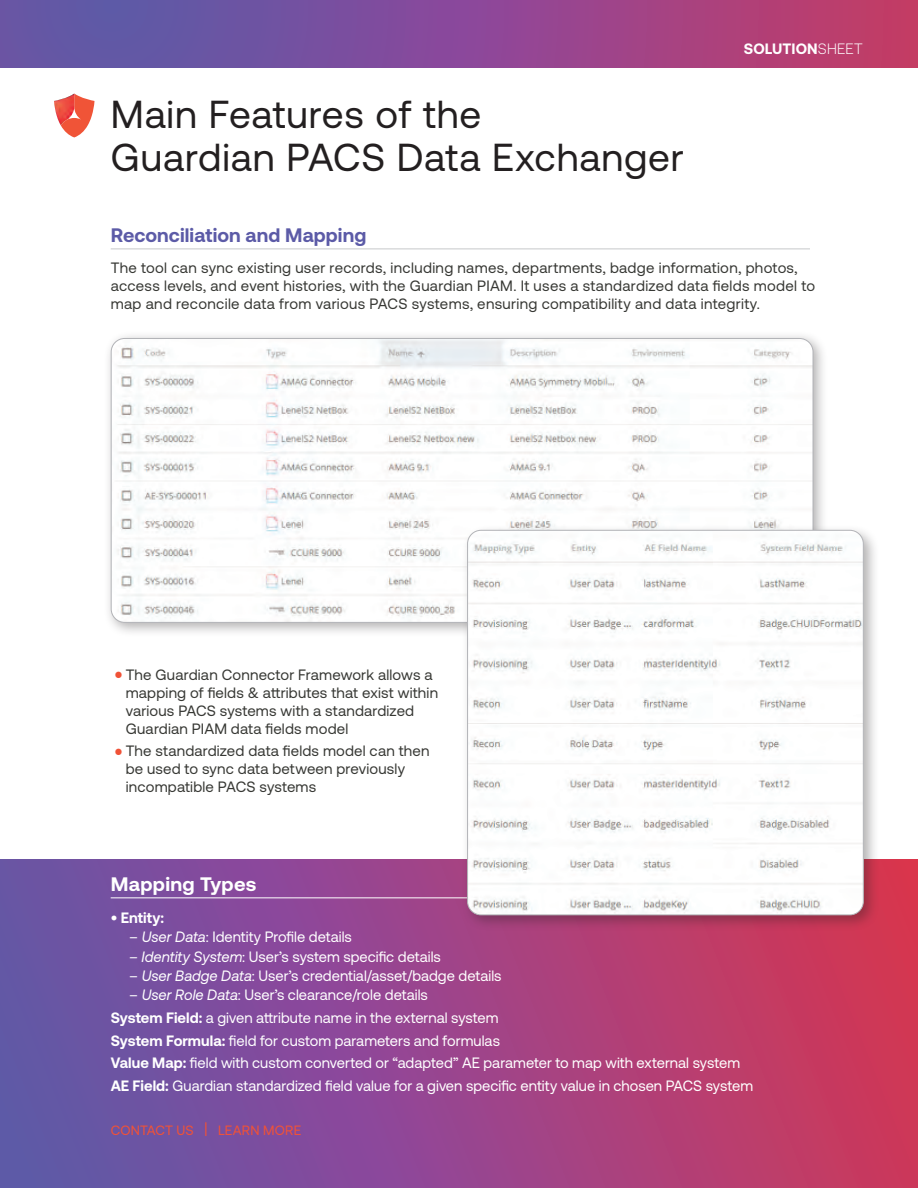
<style>
.page{position:relative;width:918px;height:1188px;background:#fff}
.page>*{position:absolute;margin:0;border:0;box-sizing:border-box;transform-origin:0 0}
.t1{font:39px/43.5px "Aeonik";letter-spacing:.02em;color:#231f20}
.t2{font:700 19.5px "Aeonik";letter-spacing:.005em;color:#5c5ba7}
.t3{font:700 19.5px "Aeonik";letter-spacing:.015em;color:#fff}
.t4{font:15px/18px "Aeonik";letter-spacing:.015em;color:#373834}
.t5{font:15px/22.6px "Aeonik";letter-spacing:.005em;color:#fff}
.t6{font:700 15px "Aeonik";letter-spacing:.005em;color:#fff}
.t7{font:13.5px "Aeonik";letter-spacing:.015em;color:#f05237}
.s1{font-weight:300}
.s2{font-size:9px;color:#f05237}
.s3{font-style:italic}
.s4{font-weight:700}
.s5{font-size:19.65px}
</style>
<div class="page">
<div style="left:0;top:860px;width:918px;height:328px;background:linear-gradient(to right,#6256b2,#d4355a)"></div>
<hr style="left:111px;top:897px;width:703px;height:1px;background:#fff">
<img style="left:54px;top:99px;width:7px;height:27px">
<svg style="left:61px;top:94px;width:34px;height:43px"></svg>
<img style="left:61px;top:94px;width:13px;height:32px">
<svg style="left:0;top:0;width:918px;height:68px;background:#8b4a90"></svg>
<div style="left:103px;top:331px;width:726px;height:307px;background:#231f20;opacity:.35"></div>
<img style="left:111px;top:338px;width:702px;height:284px">
<div style="left:461px;top:524px;width:419px;height:407px;background:#231f20;opacity:.35"></div>
<img style="left:468px;top:530px;width:395px;height:385px">
<hr style="left:111px;top:249px;width:699px;height:1px;background:#c7c8ca">
<h1 class="t1" style="left:111px;top:93px;width:575px">Main Features of the<br>Guardian PACS Data Exchanger</h1>
<p class="t6" style="left:744px;top:40px;width:120px">SOLUTION<span class="s1">SHEET</span></p>
<h2 class="t2" style="left:111px;top:224px;width:257px">Reconciliation and Mapping</h2>
<p class="t4" style="left:111px;top:259px;width:706px">The tool can sync existing user records, including names, departments, badge information, photos, access levels, and event histories, with the Guardian PIAM. It uses a standardized data fields model to map and reconcile data from various PACS systems, ensuring compatibility and data integrity.</p>
<p class="t4" style="left:126px;top:666px;width:314px;text-indent:-10px"><span class="s2">●</span> The Guardian Connector Framework allows a mapping of fields &amp; attributes that exist within various PACS systems with a standardized Guardian PIAM data fields model</p>
<p class="t4" style="left:126px;top:742px;width:305px;text-indent:-10px"><span class="s2">●</span> The standardized data fields model can then be used to sync data between previously incompatible PACS systems</p>
<h2 class="t3" style="left:111px;top:874px;width:147px">Mapping Types</h2>
<p class="t6" style="left:111px;top:909px;width:55px">• Entity:</p>
<p class="t5" style="left:129px;top:926px;width:224px">– <span class="s3">User Data</span>: Identity Profile details</p>
<p class="t5" style="left:129px;top:945px;width:313px"><span class="s3">– Identity System</span>: User’s system specific details</p>
<p class="t5" style="left:129px;top:964px;width:374px">– <span class="s3">User Badge Data</span>: User’s credential/asset/badge details</p>
<p class="t5" style="left:111px;top:984px;width:644px;text-indent:19px">– <span class="s3">User Role Data</span>: User’s clearance/role details<br><span class="s4">System Field:</span> a given attribute name in the external system<br><span class="s4">System Formula:</span> field for custom parameters and formulas<br><span class="s4">Value Map:</span> field with custom converted or “adapted” AE parameter to map with external system <span class="s4">AE Field:</span> Guardian standardized field value for a given specific entity value in chosen PACS system</p>
<p class="t7" style="left:111px;top:1123px;width:192px">CONTACT US <span class="s5">|</span> LEARN MORE</p>
</div>
